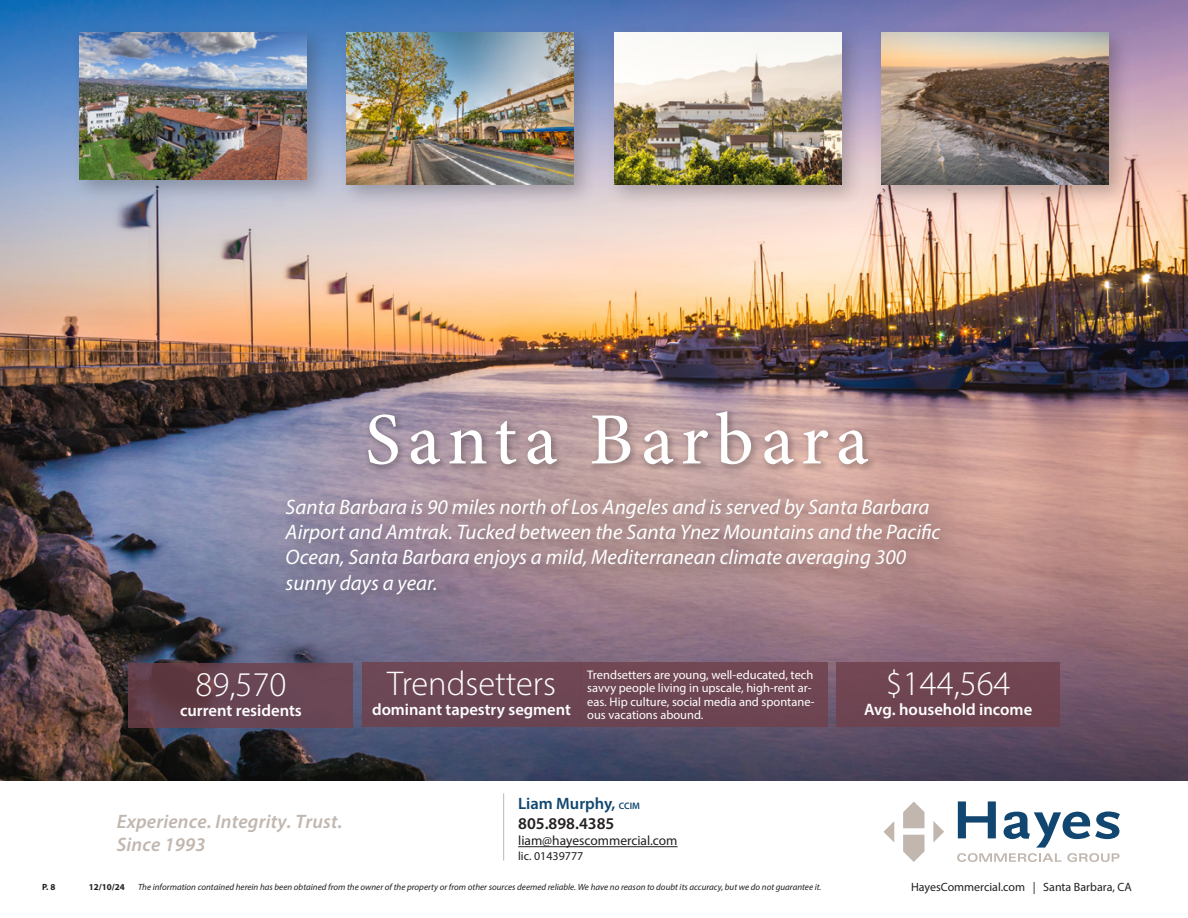
<style>
.page{position:relative;width:1188px;height:918px;background:#fff}
.page>*{position:absolute;margin:0;border:0;box-sizing:border-box;transform-origin:0 0}
.t1{font:72.45px "Adobe Hebrew";letter-spacing:.1em;color:#fff}
.t2{font:300 34.8px "Myriad Pro";color:#fff}
.t3{font:300 34.5px "Myriad Pro";color:#fff}
.t4{font:italic 21px/25.2px "Myriad Pro";color:#fff}
.t5{font:italic 600 19.5px/23.4px "Myriad Pro";letter-spacing:.01em;color:#c1b7af}
.t6{font:600 16.65px "Myriad Pro";color:#fff}
.t7{font:600 16.5px/19.8px "Myriad Pro";color:#231f20}
.t8{font:600 16.5px "Myriad Pro";color:#fff}
.t9{font:13.5px "Myriad Pro";color:#231f20}
.t10{font:12.45px/13.5px "Myriad Pro";color:#fff}
.t11{font:12px "Myriad Pro";color:#231f20}
.t12{font:italic 9px "Myriad Pro";color:#231f20}
.t13{font:700 9px "Myriad Pro";color:#231f20}
.s1{color:#10466f}
.s2{font-size:9.45px;color:#10466f}
</style>
<div class="page">
<img style="left:0;top:0;width:1188px;height:780px">
<div style="left:364px;top:407px;width:513px;height:66px;background:#231f20;opacity:.25"></div>
<div style="left:129px;top:663px;width:224px;height:64px;background:linear-gradient(to right,#5f3b44,#6d495a)"></div>
<div style="left:836px;top:662px;width:224px;height:65px;background:#6f4551"></div>
<div style="left:362px;top:663px;width:219px;height:64px;background:#6c4754"></div>
<div style="left:581px;top:663px;width:247px;height:64px;background:#6f4653"></div>
<div style="left:71px;top:24px;width:259px;height:178px;background:#231f20;opacity:.26"></div>
<img style="left:80px;top:33px;width:227px;height:146px">
<div style="left:606px;top:24px;width:258px;height:184px;background:#231f20;opacity:.26"></div>
<img style="left:614px;top:33px;width:227px;height:152px">
<div style="left:873px;top:24px;width:258px;height:184px;background:#231f20;opacity:.26"></div>
<img style="left:881px;top:33px;width:227px;height:152px">
<div style="left:338px;top:24px;width:259px;height:183px;background:#231f20;opacity:.26"></div>
<img style="left:347px;top:33px;width:227px;height:151px">
<div style="left:275px;top:488px;width:682px;height:123px;background:#231f20;opacity:.49"></div>
<svg style="left:883px;top:802px;width:61px;height:60px"></svg>
<svg style="left:957px;top:801px;width:163px;height:61px"></svg>
<hr style="left:518px;top:846px;width:160px;height:1px;background:#231f20">
<hr style="left:503px;top:793px;width:1px;height:68px;background:#c1b7af">
<p class="t1" style="left:365px;top:396px;width:505px">Santa Barbara</p>
<p class="t4" style="left:286px;top:494px;width:656px">Santa Barbara is 90 miles north of Los Angeles and is served by Santa Barbara Airport and Amtrak. Tucked between the Santa Ynez Mountains and the Pacific Ocean, Santa Barbara enjoys a mild, Mediterranean climate averaging 300 sunny days a year.</p>
<p class="t2" style="left:196px;top:663px;width:92px">89,570</p>
<p class="t6" style="left:180px;top:699px;width:123px">current residents</p>
<p class="t5" style="left:117px;top:809px;width:227px">Experience. Integrity. Trust.<br>Since 1993</p>
<p class="t3" style="left:387px;top:663px;width:170px">Trendsetters</p>
<p class="t8" style="left:372px;top:699px;width:200px">dominant tapestry segment</p>
<p class="t10" style="left:587px;top:668px;width:229px">Trendsetters are young, well-educated, tech savvy people living in upscale, high-rent ar&shy;eas. Hip culture, social media and spontane&shy;ous vacations abound.</p>
<p class="t7" style="left:518px;top:794px;width:123px"><span class="s1">Liam Murphy,</span> <span class="s2">CCIM<br></span>805.898.4385</p>
<p class="t9" style="left:518px;top:833px;width:161px">liam@hayescommercial.com</p>
<p class="t11" style="left:518px;top:848px;width:67px">lic. 01439777</p>
<p class="t13" style="left:42px;top:881px;width:15px">P. 8</p>
<p class="t13" style="left:89px;top:881px;width:37px">12/10/24</p>
<p class="t12" style="left:138px;top:882px;width:685px">The information contained herein has been obtained from the owner of the property or from other sources deemed reliable. We have no reason to doubt its accuracy, but we do not guarantee it.</p>
<p class="t2" style="left:886px;top:663px;width:126px">$144,564</p>
<p class="t6" style="left:864px;top:699px;width:170px">Avg. household income</p>
<p class="t11" style="left:911px;top:879px;width:222px">HayesCommercial.com | Santa Barbara, CA</p>
</div>
